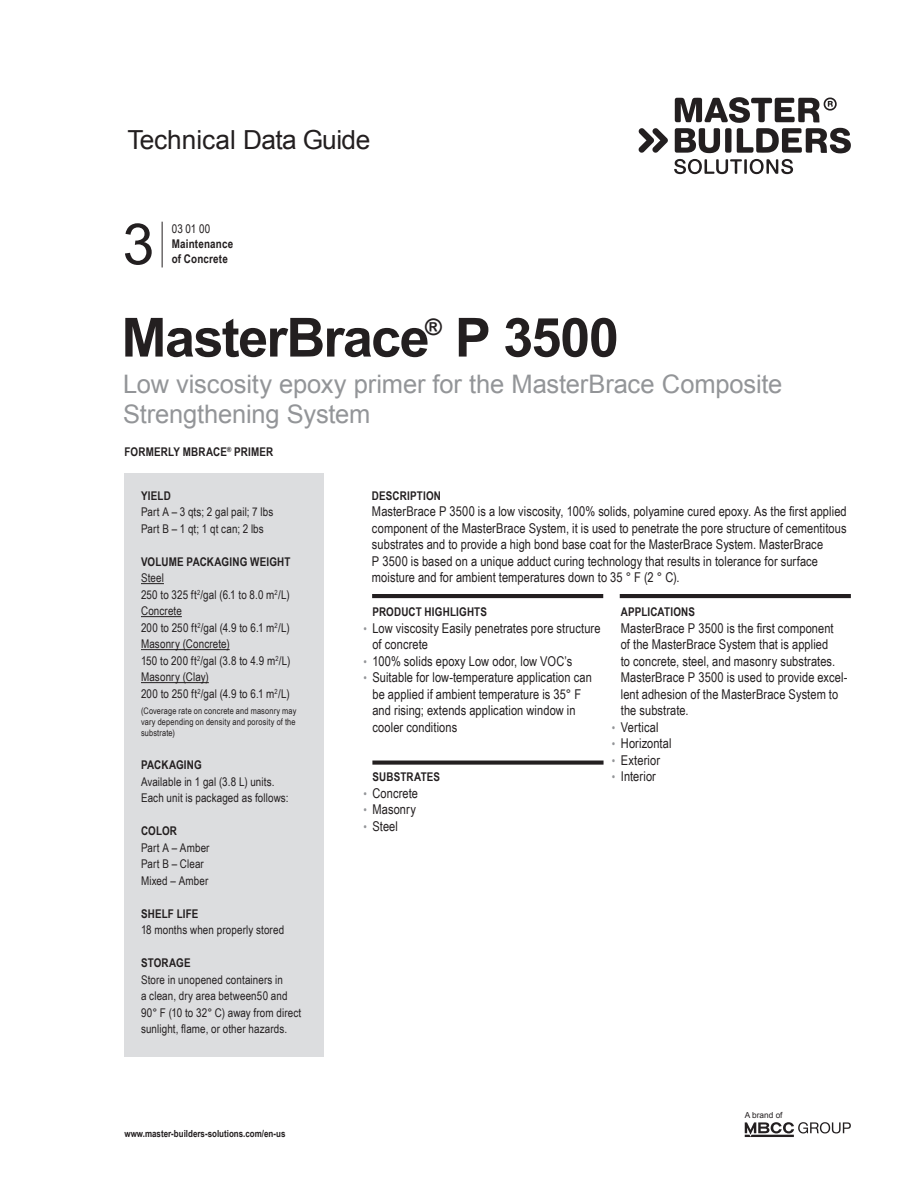
<style>
.page{position:relative;width:918px;height:1188px;background:#fff}
.page>*{position:absolute;margin:0;border:0;box-sizing:border-box;transform-origin:0 0}
.t1{font:57px "Arial";color:#231f20}
.t2{font:700 54px "Arial";letter-spacing:-.03em;color:#231f20}
.t3{font:26.25px "Arial";letter-spacing:-.015em;color:#231f20}
.t4{font:25.5px/30px "Arial";letter-spacing:-.005em;color:#939598}
.t5{font:700 22.8px "Arial";color:#231f20}
.t6{font:13.5px/16.5px "Arial Narrow";letter-spacing:.005em;color:#231f20}
.t7{font:12px/16.5px "Arial Narrow";letter-spacing:.01em;color:#231f20}
.t8{font:700 12px/15px "Arial Narrow";letter-spacing:.015em;color:#231f20}
.t9{font:700 9.75px "Arial Narrow";color:#231f20}
.t10{font:9px/11.2px "Arial Narrow";letter-spacing:.02em;color:#231f20;text-align:justify}
.t11{font:8.25px "Arial";color:#231f20}
.s1{font-weight:700}
.s2{font-size:12px;color:#939598}
</style>
<div class="page">
<svg style="left:674px;top:159px;width:119px;height:15px"></svg>
<svg style="left:639px;top:128px;width:29px;height:25px"></svg>
<svg style="left:675px;top:97px;width:176px;height:56px"></svg>
<svg style="left:745px;top:1122px;width:106px;height:15px"></svg>
<hr style="left:162px;top:222px;width:1px;height:45px;background:#231f20">
<div style="left:125px;top:473px;width:199px;height:583px;background:#dcdddf"></div>
<hr style="left:372px;top:594px;width:231px;height:4px;background:#231f20">
<hr style="left:620px;top:594px;width:231px;height:4px;background:#231f20">
<svg style="left:372px;top:761px;width:232px;height:4px"></svg>
<svg style="left:141px;top:583px;width:23px;height:1px"></svg>
<hr style="left:141px;top:616px;width:41px;height:1px;background:#231f20">
<hr style="left:141px;top:649px;width:89px;height:1px;background:#231f20">
<hr style="left:141px;top:682px;width:68px;height:1px;background:#231f20">
<h3 class="t3" style="left:128px;top:122px;width:244px">Technical Data Guide</h3>
<p class="t1" style="left:123px;top:207px;width:33px">3</p>
<p class="t7" style="left:172px;top:220px;width:40px">03 01 00</p>
<p class="t8" style="left:172px;top:236px;width:63px">Maintenance of Concrete</p>
<p class="t5" style="left:425px;top:311px;width:18px">®</p>
<p class="t2" style="left:455px;top:302px;width:166px">P 3500</p>
<p class="t4" style="left:123px;top:369px;width:661px">Low viscosity epoxy primer for the MasterBrace Composite<br>Strengthening System</p>
<p class="t8" style="left:125px;top:443px;width:150px">FORMERLY MBRACE<sup>®</sup> PRIMER</p>
<p class="t2" style="left:122px;top:302px;width:310px">MasterBrace</p>
<p class="t7" style="left:141px;top:487px;width:134px"><span class="s1">YIELD<br></span>Part A – 3 qts; 2 gal pail; 7 lbs<br>Part B – 1 qt; 1 qt can; 2 lbs</p>
<p class="t7" style="left:141px;top:553px;width:151px"><span class="s1">VOLUME PACKAGING WEIGHT<br></span>Steel<br>250 to 325 ft<sup>2</sup>/gal (6.1 to 8.0 m<sup>2</sup>/L)<br>Concrete<br>200 to 250 ft<sup>2</sup>/gal (4.9 to 6.1 m<sup>2</sup>/L)<br>Masonry (Concrete)<br>150 to 200 ft<sup>2</sup>/gal (3.8 to 4.9 m<sup>2</sup>/L)<br>Masonry (Clay)<br>200 to 250 ft<sup>2</sup>/gal (4.9 to 6.1 m<sup>2</sup>/L)</p>
<p class="t10" style="left:141px;top:704px;width:157px">(Coverage rate on concrete and masonry may vary depending on density and porosity of the substrate)</p>
<p class="t7" style="left:141px;top:756px;width:149px"><span class="s1">PACKAGING<br></span>Available in 1 gal (3.8 L) units.<br>Each unit is packaged as follows:</p>
<p class="t7" style="left:141px;top:822px;width:70px"><span class="s1">COLOR<br></span>Part A – Amber<br>Part B – Clear<br>Mixed – Amber</p>
<p class="t7" style="left:141px;top:905px;width:145px"><span class="s1">SHELF LIFE<br></span>18 months when properly stored</p>
<p class="t7" style="left:141px;top:954px;width:162px"><span class="s1">STORAGE<br></span>Store in unopened containers in<br>a clean, dry area between50 and<br>90° F (10 to 32° C) away from direct sunlight, flame, or other hazards.</p>
<p class="t9" style="left:125px;top:1126px;width:162px">www.master-builders-solutions.com/en-us</p>
<p class="t8" style="left:372px;top:488px;width:71px">DESCRIPTION</p>
<p class="t6" style="left:372px;top:503px;width:476px">MasterBrace P 3500 is a low viscosity, 100% solids, polyamine cured epoxy. As the first applied component of the MasterBrace System, it is used to penetrate the pore structure of cementitous substrates and to provide a high bond base coat for the MasterBrace System. MasterBrace<br>P 3500 is based on a unique adduct curing technology that results in tolerance for surface moisture and for ambient temperatures down to 35 ° F (2 ° C).</p>
<p class="t8" style="left:372px;top:604px;width:116px">PRODUCT HIGHLIGHTS</p>
<p class="t6" style="left:372px;top:619px;width:230px;text-indent:-9px"><span class="s2">•</span> Low viscosity Easily penetrates pore structure of concrete</p>
<p class="t6" style="left:363px;top:652px;width:210px"><span class="s2">•</span> 100% solids epoxy Low odor, low VOC’s</p>
<p class="t6" style="left:372px;top:669px;width:221px;text-indent:-9px"><span class="s2">•</span> Suitable for low-temperature application can be applied if ambient temperature is 35° F and rising; extends application window in cooler conditions</p>
<p class="t8" style="left:621px;top:604px;width:76px">APPLICATIONS</p>
<p class="t6" style="left:621px;top:619px;width:228px">MasterBrace P 3500 is the first component<br>of the MasterBrace System that is applied<br>to concrete, steel, and masonry substrates.<br>MasterBrace P 3500 is used to provide excel&shy;lent adhesion of the MasterBrace System to the substrate.</p>
<p class="t6" style="left:612px;top:718px;width:48px"><span class="s2">•</span> Vertical</p>
<p class="t6" style="left:612px;top:735px;width:61px"><span class="s2">•</span> Horizontal</p>
<p class="t6" style="left:612px;top:751px;width:50px"><span class="s2">•</span> Exterior</p>
<p class="t6" style="left:612px;top:768px;width:46px"><span class="s2">•</span> Interior</p>
<p class="t8" style="left:372px;top:769px;width:69px">SUBSTRATES</p>
<p class="t6" style="left:363px;top:784px;width:56px"><span class="s2">•</span> Concrete</p>
<p class="t6" style="left:363px;top:801px;width:54px"><span class="s2">•</span> Masonry</p>
<p class="t6" style="left:363px;top:817px;width:36px"><span class="s2">•</span> Steel</p>
<p class="t11" style="left:745px;top:1110px;width:39px">A brand of</p>
</div>
